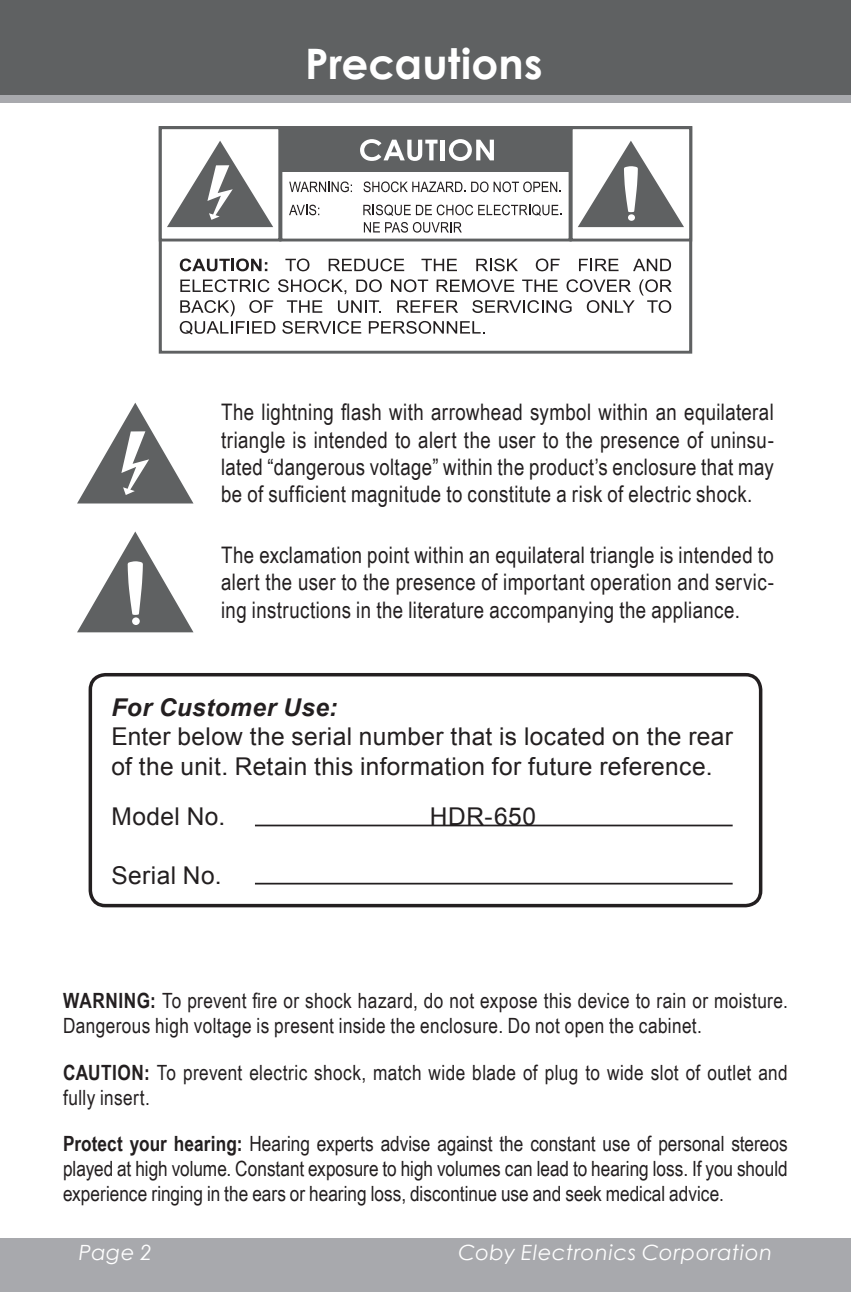
<style>
.page{position:relative;width:851px;height:1292px;background:#fff}
.page>*{position:absolute;margin:0;border:0;box-sizing:border-box;transform-origin:0 0}
.t1{font:700 42px "Century Gothic";color:#fff}
.t2{font:24.5px/29.4px "Arial";letter-spacing:.015em;color:#231f20}
.t3{font:italic 700 24.5px "Arial";letter-spacing:.02em;color:#231f20}
.t4{font:22.75px/27.3px "Arial Narrow";letter-spacing:.015em;color:#231f20;text-align:justify}
.t5{font:21px/25.2px "Arial Narrow";letter-spacing:.02em;color:#231f20}
.t6{font:italic 21px "Century Gothic";letter-spacing:.03em;color:#fff}
.s1{font-weight:700}
</style>
<div class="page">
<div style="left:0;top:1237px;width:850px;height:55px;background:#a8a9ad"></div>
<div style="left:0;top:94px;width:850px;height:9px;background:#a8a9ad"></div>
<div style="left:0;top:0;width:850px;height:94px;background:#5f6162"></div>
<hr style="left:850px;top:1237px;width:1px;height:55px;background:#a8a9ad">
<hr style="left:850px;top:0;width:1px;height:94px;background:#5f6162">
<svg style="left:289px;top:181px;width:63px;height:11px"></svg>
<svg style="left:363px;top:181px;width:102px;height:11px"></svg>
<svg style="left:471px;top:181px;width:89px;height:11px"></svg>
<svg style="left:289px;top:205px;width:30px;height:10px"></svg>
<svg style="left:363px;top:205px;width:198px;height:11px"></svg>
<svg style="left:364px;top:222px;width:98px;height:11px"></svg>
<svg style="left:180px;top:258px;width:87px;height:13px"></svg>
<svg style="left:285px;top:258px;width:24px;height:13px"></svg>
<svg style="left:328px;top:258px;width:76px;height:13px"></svg>
<svg style="left:421px;top:259px;width:36px;height:12px"></svg>
<svg style="left:476px;top:258px;width:42px;height:13px"></svg>
<svg style="left:535px;top:258px;width:24px;height:13px"></svg>
<svg style="left:579px;top:259px;width:39px;height:12px"></svg>
<svg style="left:633px;top:259px;width:38px;height:12px"></svg>
<svg style="left:180px;top:279px;width:89px;height:13px"></svg>
<svg style="left:278px;top:279px;width:68px;height:15px"></svg>
<svg style="left:356px;top:279px;width:26px;height:13px"></svg>
<svg style="left:287px;top:300px;width:35px;height:13px"></svg>
<svg style="left:338px;top:300px;width:43px;height:13px"></svg>
<svg style="left:391px;top:279px;width:280px;height:34px"></svg>
<svg style="left:180px;top:300px;width:95px;height:34px"></svg>
<svg style="left:282px;top:321px;width:79px;height:13px"></svg>
<svg style="left:369px;top:321px;width:116px;height:13px"></svg>
<div style="left:279px;top:127px;width:292px;height:44px;background:#5f6162"></div>
<div style="left:159px;top:126px;width:533px;height:228px;border:3px solid #5f6162"></div>
<div style="left:569px;top:126px;width:123px;height:115px;border:3px solid #5f6162"></div>
<svg style="left:578px;top:141px;width:106px;height:86px"></svg>
<div style="left:628px;top:214px;width:7px;height:7px;background:#fff;border-radius:50%"></div>
<div style="left:159px;top:126px;width:122px;height:115px;border:3px solid #5f6162"></div>
<svg style="left:167px;top:141px;width:106px;height:86px"></svg>
<div style="left:279px;top:126px;width:292px;height:115px;border:3px solid #5f6162"></div>
<svg style="left:360px;top:139px;width:77px;height:22px"></svg>
<hr style="left:440px;top:140px;width:4px;height:20px;background:#fff">
<svg style="left:449px;top:139px;width:45px;height:22px"></svg>
<svg style="left:77px;top:403px;width:116px;height:100px"></svg>
<svg style="left:77px;top:531px;width:116px;height:101px"></svg>
<div style="left:132px;top:617px;width:8px;height:8px;background:#fff;border-radius:50%"></div>
<div style="left:89px;top:673px;width:673px;height:234px;border:4px solid #231f20;border-radius:15px"></div>
<hr style="left:255px;top:824px;width:477px;height:2px;background:#231f20">
<hr style="left:255px;top:882px;width:477px;height:2px;background:#231f20">
<h1 class="t1" style="left:305px;top:32px;width:239px">Precautions</h1>
<p class="t4" style="left:221px;top:398px;width:554px">The lightning flash with arrowhead symbol within an equilateral triangle is intended to alert the user to the presence of uninsu&shy;lated “dangerous voltage” within the product’s enclosure that may be of sufficient magnitude to constitute a risk of electric shock.</p>
<p class="t4" style="left:221px;top:540px;width:554px">The exclamation point within an equilateral triangle is intended to alert the user to the presence of important operation and servic&shy;ing instructions in the literature accompanying the appliance.</p>
<p class="t3" style="left:111px;top:691px;width:227px">For Customer Use:</p>
<p class="t2" style="left:111px;top:722px;width:623px">Enter below the serial number that is located on the rear of the unit. Retain this information for future reference.</p>
<p class="t2" style="left:111px;top:802px;width:115px">Model No.</p>
<p class="t2" style="left:430px;top:802px;width:108px">HDR-650</p>
<p class="t2" style="left:111px;top:860px;width:112px">Serial No.</p>
<p class="t5" style="left:63px;top:987px;width:726px"><span class="s1">WARNING:</span> To prevent fire or shock hazard, do not expose this device to rain or moisture.<br>Dangerous high voltage is present inside the enclosure. Do not open the cabinet.</p>
<p class="t5" style="left:63px;top:1058px;width:726px"><span class="s1">CAUTION:</span> To prevent electric shock, match wide blade of plug to wide slot of outlet and fully insert.</p>
<p class="t5" style="left:63px;top:1130px;width:726px;text-align:justify"><span class="s1">Protect your hearing:</span> Hearing experts advise against the constant use of personal stereos played at high volume. Constant exposure to high volumes can lead to hearing loss. If you should experience ringing in the ears or hearing loss, discontinue use and seek medical advice.</p>
<p class="t6" style="left:79px;top:1238px;width:57px">Page</p>
<p class="t6" style="left:458px;top:1238px;width:315px">Coby Electronics Corporation</p>
</div>
